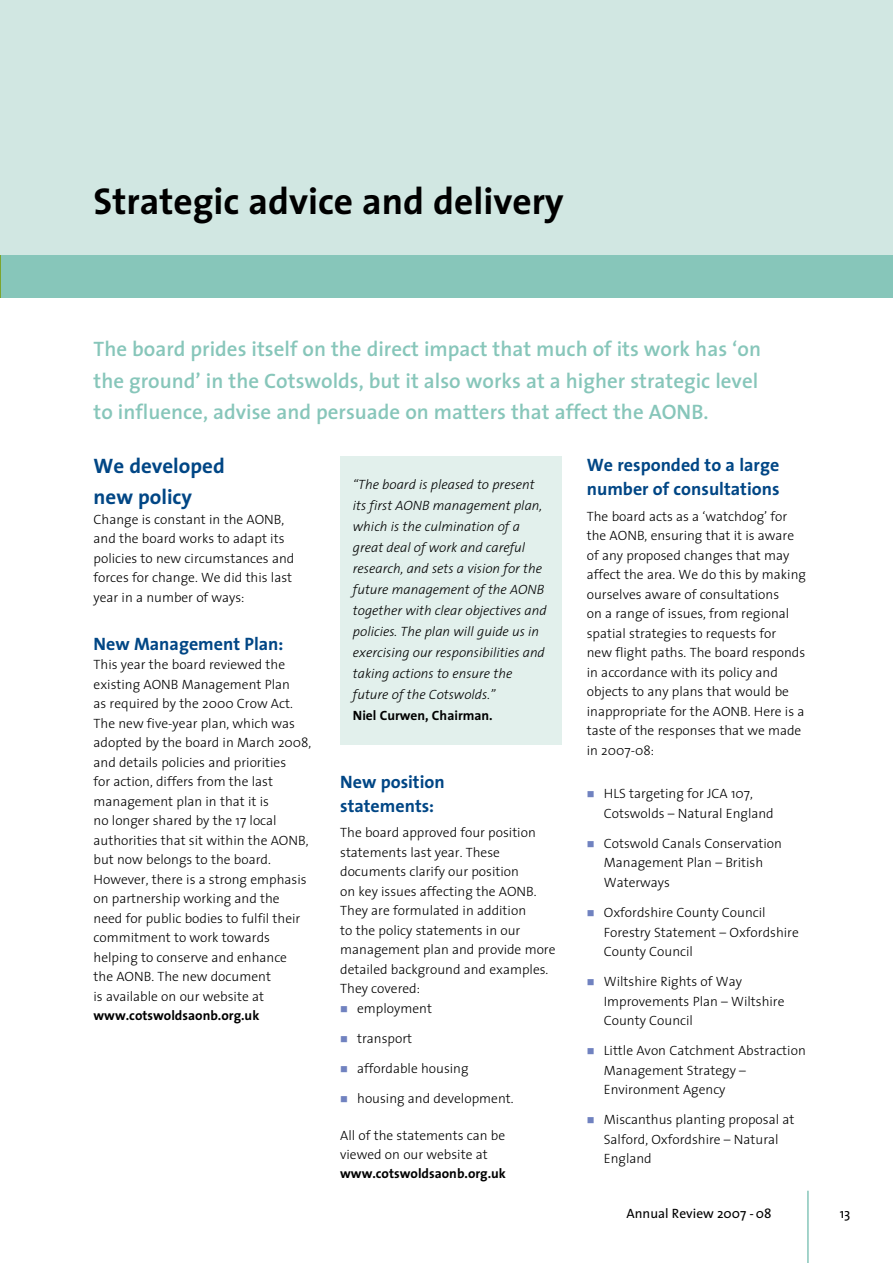
<style>
.page{position:relative;width:893px;height:1263px;background:#fff}
.page>*{position:absolute;margin:0;border:0;box-sizing:border-box;transform-origin:0 0}
.t1{font:700 37.5px "The Sans";color:#000}
.t2{font:600 21px/31.5px "The Sans";color:#87c6ba}
.t3{font:700 21px/31.5px "The Sans";color:#004685}
.t4{font:700 18px/24px "The Sans";color:#004685}
.t5{font:300 13.5px/19.5px "The Sans";color:#000}
.t6{font:italic 300 13.5px/21px "The Sans";color:#000}
.t7{font:700 13.5px "The Sans";color:#000}
.t8{font:13.5px "The Sans";color:#000}
.s1{color:#7082c0}
</style>
<div class="page">
<div style="left:340px;top:457px;width:221px;height:288px;background:#e2f0ec"></div>
<hr style="left:807px;top:1191px;width:2px;height:72px;background:#87c6ba">
<div style="left:0;top:0;width:893px;height:298px;background:#d1e7e2"></div>
<div style="left:0;top:255px;width:893px;height:43px;background:#87c6ba"></div>
<hr style="left:0;top:255px;width:1px;height:43px;background:#7da42e">
<h1 class="t1" style="left:94px;top:170px;width:472px">Strategic advice and delivery</h1>
<h2 class="t2" style="left:94px;top:333px;width:669px">The board prides itself on the direct impact that much of its work has ‘on the ground’ in the Cotswolds, but it also works at a higher strategic level to influence, advise and persuade on matters that affect the AONB.</h2>
<h2 class="t3" style="left:94px;top:449px;width:133px">We developed new policy</h2>
<p class="t5" style="left:94px;top:509px;width:202px">Change is constant in the AONB, and the board works to adapt its policies to new circumstances and forces for change. We did this last year in a number of ways:</p>
<h3 class="t4" style="left:94px;top:631px;width:191px">New Management Plan:</h3>
<p class="t5" style="left:94px;top:654px;width:219px">This year the board reviewed the existing AONB Management Plan<br>as required by the 2000 Crow Act.<br>The new five-year plan, which was adopted by the board in March 2008, and details policies and priorities<br>for action, differs from the last management plan in that it is<br>no longer shared by the 17 local authorities that sit within the AONB, but now belongs to the board.<br>However, there is a strong emphasis on partnership working and the need for public bodies to fulfil their commitment to work towards helping to conserve and enhance<br>the AONB. The new document<br>is available on our website at</p>
<p class="t7" style="left:94px;top:1004px;width:167px">www.cotswoldsaonb.org.uk</p>
<p class="t6" style="left:353px;top:473px;width:195px">“The board is pleased to present its first AONB management plan, which is the culmination of a great deal of work and careful research, and sets a vision for the future management of the AONB together with clear objectives and policies. The plan will guide us in exercising our responsibilities and taking actions to ensure the future of the Cotswolds.”</p>
<p class="t7" style="left:353px;top:704px;width:141px">Niel Curwen, Chairman.</p>
<h3 class="t4" style="left:340px;top:769px;width:106px">New position statements:</h3>
<p class="t5" style="left:340px;top:823px;width:217px">The board approved four position statements last year. These documents clarify our position<br>on key issues affecting the AONB.<br>They are formulated in addition<br>to the policy statements in our management plan and provide more detailed background and examples.<br>They covered:</p>
<p class="t5" style="left:340px;top:998px;width:93px"><span class="s1">■</span> employment</p>
<p class="t5" style="left:340px;top:1028px;width:73px"><span class="s1">■</span> transport</p>
<p class="t5" style="left:340px;top:1058px;width:130px"><span class="s1">■</span> affordable housing</p>
<p class="t5" style="left:340px;top:1088px;width:175px"><span class="s1">■</span> housing and development.</p>
<p class="t5" style="left:340px;top:1125px;width:166px">All of the statements can be viewed on our website at</p>
<p class="t7" style="left:340px;top:1163px;width:167px">www.cotswoldsaonb.org.uk</p>
<h3 class="t4" style="left:587px;top:452px;width:194px">We responded to a large number of consultations</h3>
<p class="t5" style="left:587px;top:506px;width:221px">The board acts as a ‘watchdog’ for the AONB, ensuring that it is aware of any proposed changes that may affect the area. We do this by making ourselves aware of consultations<br>on a range of issues, from regional spatial strategies to requests for<br>new flight paths. The board responds in accordance with its policy and objects to any plans that would be inappropriate for the AONB. Here is a taste of the responses that we made in 2007-08:</p>
<p class="t5" style="left:604px;top:783px;width:171px;text-indent:-17px"><span class="s1">■</span> HLS targeting for JCA 107,<br>Cotswolds – Natural England</p>
<p class="t5" style="left:604px;top:833px;width:180px;text-indent:-17px"><span class="s1">■</span> Cotswold Canals Conservation<br>Management Plan – British<br>Waterways</p>
<p class="t5" style="left:604px;top:902px;width:197px;text-indent:-17px"><span class="s1">■</span> Oxfordshire County Council<br>Forestry Statement – Oxfordshire<br>County Council</p>
<p class="t5" style="left:604px;top:971px;width:182px;text-indent:-17px"><span class="s1">■</span> Wiltshire Rights of Way<br>Improvements Plan – Wiltshire<br>County Council</p>
<p class="t5" style="left:604px;top:1040px;width:204px;text-indent:-17px"><span class="s1">■</span> Little Avon Catchment Abstraction<br>Management Strategy –<br>Environment Agency</p>
<p class="t5" style="left:604px;top:1110px;width:192px;text-indent:-17px"><span class="s1">■</span> Miscanthus planting proposal at<br>Salford, Oxfordshire – Natural<br>England</p>
<p class="t8" style="left:627px;top:1202px;width:147px">Annual Review 2007 -08</p>
<p class="t8" style="left:840px;top:1202px;width:12px">13</p>
</div>
